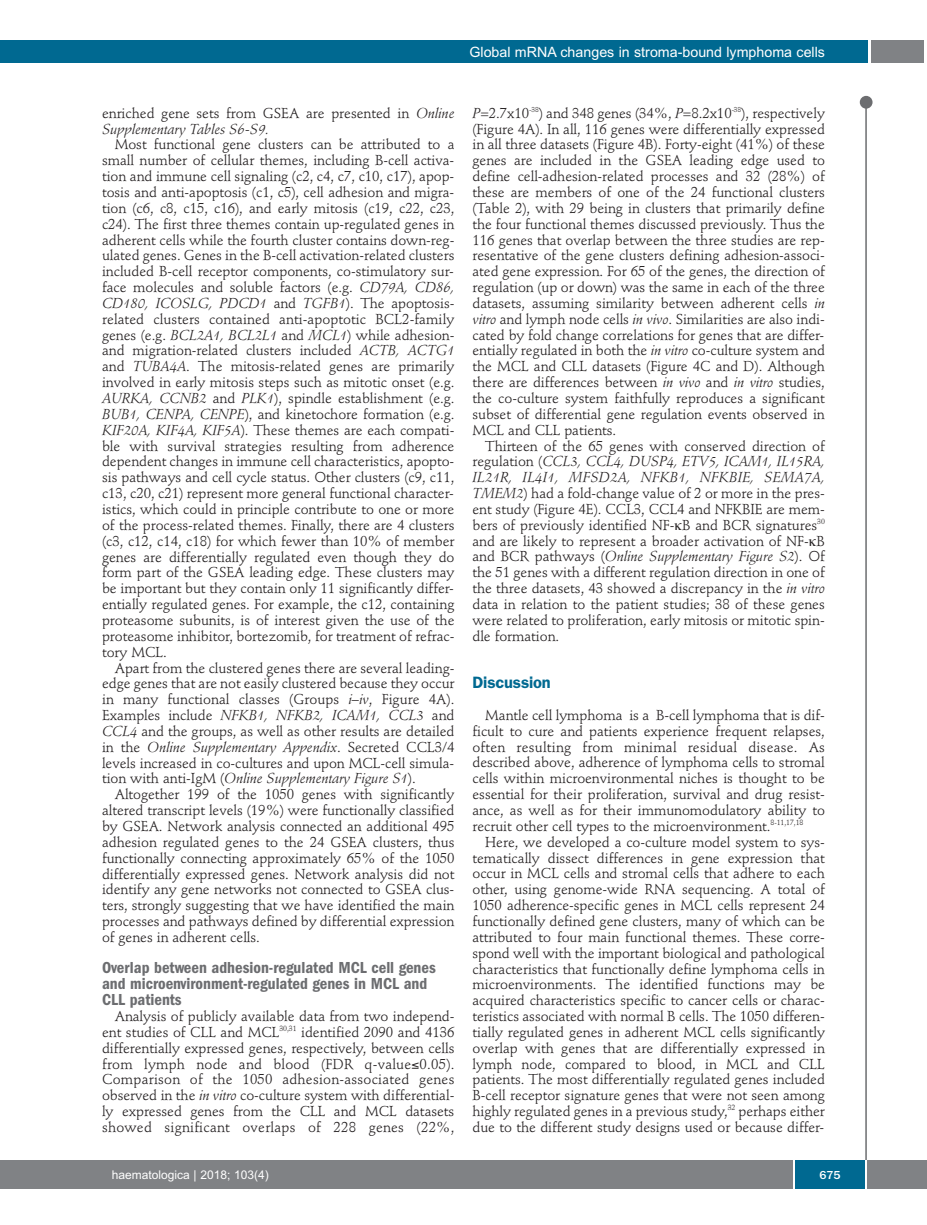
<style>
.page{position:relative;width:927px;height:1225px;background:#fff}
.page>*{position:absolute;margin:0;border:0;box-sizing:border-box;transform-origin:0 0}
.t1{font:600 condensed 16.5px/15.9px "Franklin Gothic";color:#6c6d70}
.t2{font:600 16.5px "Franklin Gothic";letter-spacing:-.01em;color:#006991}
.t3{font:14.25px/15.9px "Stempel Schneidler";letter-spacing:-.005em;color:#231f20;text-align:justify}
.t4{font:14.25px "Arial";color:#fff}
.t5{font:12px "Arial";color:#fff}
.t6{font:500 12px "Franklin Gothic";color:#fff}
.s1{font-style:italic}
</style>
<div class="page">
<div style="left:860px;top:96px;width:12px;height:13px;background:#6c6d70;border-radius:50%"></div>
<hr style="left:865px;top:98px;width:2px;height:1062px;background:#6c6d70">
<div style="left:871px;top:40px;width:52px;height:22px;background:#808285"></div>
<div style="left:18px;top:40px;width:849px;height:22px;background:#006991"></div>
<div style="left:17px;top:1160px;width:910px;height:28px;background:#808285"></div>
<div style="left:795px;top:1160px;width:70px;height:28px;background:#006991"></div>
<hr style="left:793px;top:1160px;width:2px;height:28px;background:#fff">
<hr style="left:865px;top:1160px;width:2px;height:28px;background:#fff">
<div style="left:0;top:40px;width:19px;height:22px;background:#006991"></div>
<div style="left:0;top:1160px;width:18px;height:28px;background:#808285"></div>
<p class="t4" style="left:469px;top:44px;width:357px">Global mRNA changes in stroma-bound lymphoma cells</p>
<p class="t3" style="left:102px;top:106px;width:354px">enriched gene sets from GSEA are presented in <span class="s1">Online<br>Supplementary Tables S6-S9.</span></p>
<p class="t3" style="left:102px;top:138px;width:354px;text-indent:13px">Most functional gene clusters can be attributed to a small number of cellular themes, including B-cell activa&shy;tion and immune cell signaling (c2, c4, c7, c10, c17), apop&shy;tosis and anti-apoptosis (c1, c5), cell adhesion and migra&shy;tion (c6, c8, c15, c16), and early mitosis (c19, c22, c23, c24). The first three themes contain up-regulated genes in adherent cells while the fourth cluster contains down-reg&shy;ulated genes. Genes in the B-cell activation-related clusters included B-cell receptor components, co-stimulatory sur&shy;face molecules and soluble factors (e.g. <span class="s1">CD79A, CD86, CD180, ICOSLG, PDCD1</span> and <span class="s1">TGFB1</span>). The apoptosis&shy;related clusters contained anti-apoptotic BCL2-family genes (e.g. <span class="s1">BCL2A1, BCL2L1</span> and <span class="s1">MCL1</span>) while adhesion&shy;and migration-related clusters included <span class="s1">ACTB, ACTG1 </span>and <span class="s1">TUBA4A</span>. The mitosis-related genes are primarily involved in early mitosis steps such as mitotic onset (e.g.<br><span class="s1">AURKA, CCNB2</span> and <span class="s1">PLK1</span>), spindle establishment (e.g.<br><span class="s1">BUB1, CENPA, CENPE</span>), and kinetochore formation (e.g.<br><span class="s1">KIF20A, KIF4A, KIF5A</span>). These themes are each compati&shy;ble with survival strategies resulting from adherence dependent changes in immune cell characteristics, apopto&shy;sis pathways and cell cycle status. Other clusters (c9, c11, c13, c20, c21) represent more general functional character&shy;istics, which could in principle contribute to one or more of the process-related themes. Finally, there are 4 clusters (c3, c12, c14, c18) for which fewer than 10% of member genes are differentially regulated even though they do form part of the GSEA leading edge. These clusters may be important but they contain only 11 significantly differ&shy;entially regulated genes. For example, the c12, containing proteasome subunits, is of interest given the use of the proteasome inhibitor, bortezomib, for treatment of refrac&shy;tory MCL.</p>
<p class="t3" style="left:102px;top:661px;width:354px;text-indent:13px">Apart from the clustered genes there are several leading&shy;edge genes that are not easily clustered because they occur in many functional classes (Groups <span class="s1">i–iv</span>, Figure 4A).<br>Examples include <span class="s1">NFKB1, NFKB2, ICAM1, CCL3</span> and <span class="s1">CCL4</span> and the groups, as well as other results are detailed in the <span class="s1">Online Supplementary Appendix</span>. Secreted CCL3/4 levels increased in co-cultures and upon MCL-cell simula&shy;tion with anti-IgM (<span class="s1">Online Supplementary Figure S1</span>).</p>
<p class="t3" style="left:102px;top:788px;width:354px;text-indent:13px">Altogether 199 of the 1050 genes with significantly altered transcript levels (19%) were functionally classified by GSEA. Network analysis connected an additional 495 adhesion regulated genes to the 24 GSEA clusters, thus functionally connecting approximately 65% of the 1050 differentially expressed genes. Network analysis did not identify any gene networks not connected to GSEA clus&shy;ters, strongly suggesting that we have identified the main processes and pathways defined by differential expression of genes in adherent cells.</p>
<p class="t1" style="left:102px;top:961px;width:335px">Overlap between adhesion-regulated MCL cell genes and microenvironment-regulated genes in MCL and<br>CLL patients</p>
<p class="t3" style="left:102px;top:1009px;width:354px;text-indent:13px">Analysis of publicly available data from two independ&shy;ent studies of CLL and MCL<sup>30,31</sup> identified 2090 and 4136 differentially expressed genes, respectively, between cells from lymph node and blood (FDR q-value≤0.05).<br>Comparison of the 1050 adhesion-associated genes observed in the <span class="s1">in vitro</span> co-culture system with differential&shy;ly expressed genes from the CLL and MCL datasets showed significant overlaps of 228 genes (22%,</p>
<p class="t3" style="left:472px;top:106px;width:354px"><span class="s1">P</span>=2.7x10<sup>-38</sup>) and 348 genes (34%, <span class="s1">P</span>=8.2x10<sup>-38</sup>), respectively (Figure 4A). In all, 116 genes were differentially expressed in all three datasets (Figure 4B). Forty-eight (41%) of these genes are included in the GSEA leading edge used to define cell-adhesion-related processes and 32 (28%) of these are members of one of the 24 functional clusters (Table 2), with 29 being in clusters that primarily define the four functional themes discussed previously. Thus the 116 genes that overlap between the three studies are rep&shy;resentative of the gene clusters defining adhesion-associ&shy;ated gene expression. For 65 of the genes, the direction of regulation (up or down) was the same in each of the three datasets, assuming similarity between adherent cells <span class="s1">in vitro</span> and lymph node cells <span class="s1">in vivo</span>. Similarities are also indi&shy;cated by fold change correlations for genes that are differ&shy;entially regulated in both the <span class="s1">in vitro</span> co-culture system and the MCL and CLL datasets (Figure 4C and D). Although there are differences between <span class="s1">in vivo</span> and <span class="s1">in vitro</span> studies, the co-culture system faithfully reproduces a significant subset of differential gene regulation events observed in MCL and CLL patients.</p>
<p class="t3" style="left:472px;top:439px;width:354px;text-indent:13px">Thirteen of the 65 genes with conserved direction of regulation (<span class="s1">CCL3, CCL4, DUSP4, ETV5, ICAM1, IL15RA, IL21R, IL4I1, MFSD2A, NFKB1, NFKBIE, SEMA7A, TMEM2</span>) had a fold-change value of 2 or more in the pres&shy;ent study (Figure 4E). CCL3, CCL4 and NFKBIE are mem&shy;bers of previously identified NF- B and BCR signatures<sup>30 </sup>and are likely to represent a broader activation of NF- B and BCR pathways (<span class="s1">Online Supplementary Figure S2</span>). Of the 51 genes with a different regulation direction in one of the three datasets, 43 showed a discrepancy in the <span class="s1">in vitro </span>data in relation to the patient studies; 38 of these genes were related to proliferation, early mitosis or mitotic spin&shy;dle formation.</p>
<p class="t2" style="left:472px;top:677px;width:80px">Discussion</p>
<p class="t3" style="left:472px;top:708px;width:354px;text-indent:13px">Mantle cell lymphoma is a B-cell lymphoma that is dif&shy;ficult to cure and patients experience frequent relapses, often resulting from minimal residual disease. As described above, adherence of lymphoma cells to stromal cells within microenvironmental niches is thought to be essential for their proliferation, survival and drug resist&shy;ance, as well as for their immunomodulatory ability to recruit other cell types to the microenvironment.<sup>8-11,17,18</sup></p>
<p class="t3" style="left:472px;top:835px;width:354px;text-indent:13px">Here, we developed a co-culture model system to sys&shy;tematically dissect differences in gene expression that occur in MCL cells and stromal cells that adhere to each other, using genome-wide RNA sequencing. A total of 1050 adherence-specific genes in MCL cells represent 24 functionally defined gene clusters, many of which can be attributed to four main functional themes. These corre&shy;spond well with the important biological and pathological characteristics that functionally define lymphoma cells in microenvironments. The identified functions may be acquired characteristics specific to cancer cells or charac&shy;teristics associated with normal B cells. The 1050 differen&shy;tially regulated genes in adherent MCL cells significantly overlap with genes that are differentially expressed in lymph node, compared to blood, in MCL and CLL patients. The most differentially regulated genes included B-cell receptor signature genes that were not seen among highly regulated genes in a previous study,<sup>32</sup> perhaps either due to the different study designs used or because differ-</p>
<p class="t5" style="left:112px;top:1167px;width:158px">haematologica | 2018; 103(4)</p>
<p class="t6" style="left:819px;top:1167px;width:23px">675</p>
</div>
